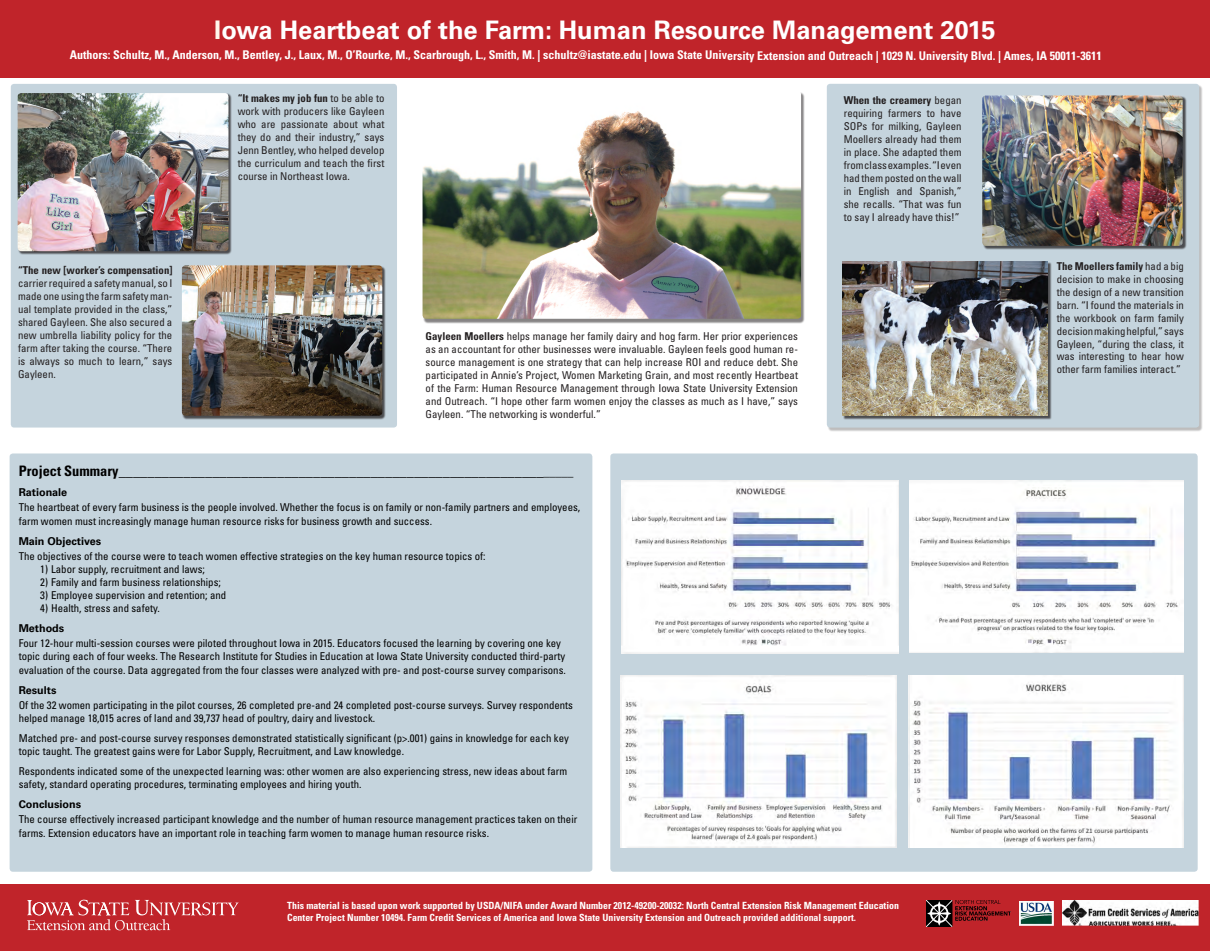
<style>
.page{position:relative;width:1210px;height:951px;background:#fff}
.page>*{position:absolute;margin:0;border:0;box-sizing:border-box;transform-origin:0 0}
.t1{font:700 25.5px "Univers LT Std";color:#fff}
.t2{font:700 14.4px "Univers LT Std";color:#000}
.t3{font:700 condensed 12px "Univers LT Std";color:#fff}
.t4{font:condensed 10.8px/13.7px "Univers LT Std";color:#000}
.t5{font:condensed 10.8px/13px "Univers LT Std";color:#231f20;text-align:justify}
.t6{font:700 10.8px "Univers LT Std";color:#000}
.t7{font:700 condensed 9.9px "Univers LT Std";color:#fff}
.s1{color:#fff8ec}
.s2{font-weight:700}
.s3{font-stretch:condensed}
.s4{font-size:12px}
</style>
<div class="page">
<div style="left:827px;top:84px;width:376px;height:347px;background:#231f20;opacity:.75"></div>
<div style="left:827px;top:84px;width:372px;height:343px;background:#c5d4dd;border-radius:3px"></div>
<div style="left:11px;top:84px;width:386px;height:343px;background:#c5d4dd;border-radius:3px"></div>
<div style="left:610px;top:453px;width:587px;height:418px;background:#c5d4dd;border-radius:3px"></div>
<div style="left:0;top:0;width:1210px;height:77px;background:#c0242a"></div>
<div style="left:10px;top:453px;width:582px;height:418px;background:#c5d4dd;border-radius:3px"></div>
<div style="left:0;top:884px;width:1210px;height:66px;background:#c0242a"></div>
<svg style="left:27px;top:899px;width:212px;height:31px"></svg>
<div style="left:843px;top:262px;width:208px;height:157px;background:#231f20;opacity:.75"></div>
<img style="left:842px;top:262px;width:206px;height:153px">
<div style="left:182px;top:266px;width:204px;height:153px;background:#231f20;opacity:.75"></div>
<img style="left:182px;top:265px;width:200px;height:150px">
<div style="left:18px;top:93px;width:214px;height:162px;background:#231f20;opacity:.75"></div>
<img style="left:18px;top:93px;width:210px;height:158px">
<div style="left:982px;top:96px;width:204px;height:153px;background:#231f20;opacity:.75"></div>
<img style="left:982px;top:95px;width:200px;height:151px">
<div style="left:423px;top:92px;width:382px;height:231px;background:#231f20;opacity:.55"></div>
<img style="left:422px;top:92px;width:379px;height:227px">
<img style="left:927px;top:900px;width:83px;height:26px">
<img style="left:1019px;top:901px;width:34px;height:24px">
<img style="left:1063px;top:900px;width:135px;height:25px">
<img style="left:909px;top:480px;width:274px;height:172px">
<img style="left:620px;top:676px;width:277px;height:171px">
<img style="left:621px;top:480px;width:278px;height:173px">
<img style="left:908px;top:676px;width:275px;height:171px">
<p class="t1" style="left:214px;top:15px;width:783px"><span class="s1">I</span>owa Heartbeat of the Farm: Human Resource Management 2015</p>
<p class="t3" style="left:70px;top:48px;width:1033px">Authors: Schultz, M., Anderson, M., Bentley, J., Laux, M., O’Rourke, M., Scarbrough, L., Smith, M. | schultz@iastate.edu | Iowa State University Extension and Outreach | 1029 N. University Blvd. | Ames, IA 50011-3611</p>
<p class="t5" style="left:18px;top:263px;width:156px"><span class="s2">“The new [worker’s compensation] </span>carrier required a safety manual, so I made one using the farm safety man&shy;ual template provided in the class,” shared Gayleen. She also secured a new umbrella liability policy for the farm after taking the course. “There is always so much to learn,” says Gayleen.</p>
<p class="t5" style="left:238px;top:92px;width:148px"><span class="s2">“It makes my job fun</span> to be able to work with producers like Gayleen who are passionate about what they do and their industry,” says Jenn Bentley, who helped develop the curriculum and teach the first course in Northeast Iowa.</p>
<p class="t5" style="left:844px;top:94px;width:119px"><span class="s2">When the creamery</span> began requiring farmers to have SOPs for milking, Gayleen Moellers already had them in place. She adapted them from class examples. “I even had them posted on the wall in English and Spanish,” she recalls. “That was fun to say I already have this!”</p>
<p class="t5" style="left:426px;top:329px;width:374px"><span class="s2">Gayleen Moellers</span> helps manage her family dairy and hog farm. Her prior experiences as an accountant for other businesses were invaluable. Gayleen feels good human re&shy;source management is one strategy that can help increase ROI and reduce debt. She participated in Annie’s Project, Women Marketing Grain, and most recently Heartbeat of the Farm: Human Resource Management through Iowa State University Extension and Outreach. “I hope other farm women enjoy the classes as much as I have,” says Gayleen. “The networking is wonderful.”</p>
<p class="t2" style="left:19px;top:462px;width:556px"><span class="s3">Project Summary_</span>__________________________________________________________<span class="s4">_____</span></p>
<p class="t6" style="left:19px;top:486px;width:50px">Rationale</p>
<p class="t4" style="left:19px;top:500px;width:563px">The heartbeat of every farm business is the people involved. Whether the focus is on family or non-family partners and employees, farm women must increasingly manage human resource risks for business growth and success.</p>
<p class="t6" style="left:19px;top:534px;width:84px">Main Objectives</p>
<p class="t4" style="left:19px;top:548px;width:468px">The objectives of the course were to teach women effective strategies on the key human resource topics of:</p>
<p class="t4" style="left:40px;top:561px;width:166px">1) Labor supply, recruitment and laws;</p>
<p class="t4" style="left:40px;top:574px;width:182px">2) Family and farm business relationships;</p>
<p class="t4" style="left:40px;top:587px;width:187px">3) Employee supervision and retention; and</p>
<p class="t4" style="left:40px;top:601px;width:121px">4) Health, stress and safety.</p>
<p class="t6" style="left:19px;top:622px;width:47px">Methods</p>
<p class="t4" style="left:19px;top:636px;width:544px">Four 12-hour multi-session courses were piloted throughout Iowa in 2015. Educators focused the learning by covering one key</p>
<p class="t4" style="left:19px;top:649px;width:549px">topic during each of four weeks. The Research Institute for Studies in Education at Iowa State University conducted third-party evaluation of the course. Data aggregated from the four classes were analyzed with pre- and post-course survey comparisons.</p>
<p class="t6" style="left:19px;top:683px;width:39px">Results</p>
<p class="t4" style="left:19px;top:698px;width:556px;line-height:13px">Of the 32 women participating in the pilot courses, 26 completed pre-and 24 completed post-course surveys. Survey respondents helped manage 18,015 acres of land and 39,737 head of poultry, dairy and livestock.</p>
<p class="t4" style="left:19px;top:731px;width:552px;line-height:13px">Matched pre- and post-course survey responses demonstrated statistically significant (p&gt;.001) gains in knowledge for each key topic taught. The greatest gains were for Labor Supply, Recruitment, and Law knowledge.</p>
<p class="t4" style="left:19px;top:764px;width:550px;line-height:13px">Respondents indicated some of the unexpected learning was: other women are also experiencing stress, new ideas about farm safety, standard operating procedures, terminating employees and hiring youth.</p>
<p class="t6" style="left:19px;top:798px;width:64px">Conclusions</p>
<p class="t4" style="left:19px;top:812px;width:560px">The course effectively increased participant knowledge and the number of human resource management practices taken on their farms. Extension educators have an important role in teaching farm women to manage human resource risks.</p>
<p class="t7" style="left:287px;top:899px;width:613px">This material is based upon work supported by USDA/NIFA under Award Number 2012-49200-20032: North Central Extension Risk Management Education</p>
<p class="t7" style="left:287px;top:911px;width:570px">Center Project Number 10494. Farm Credit Services of America and Iowa State University Extension and Outreach provided additional support.</p>
<p class="t5" style="left:1056px;top:259px;width:129px"><span class="s2">The Moellers family</span> had a big decision to make in choosing the design of a new transition barn. “I found the materials in the workbook on farm family decision making helpful,” says Gayleen, “during the class, it was interesting to hear how other farm families interact.”</p>
</div>
